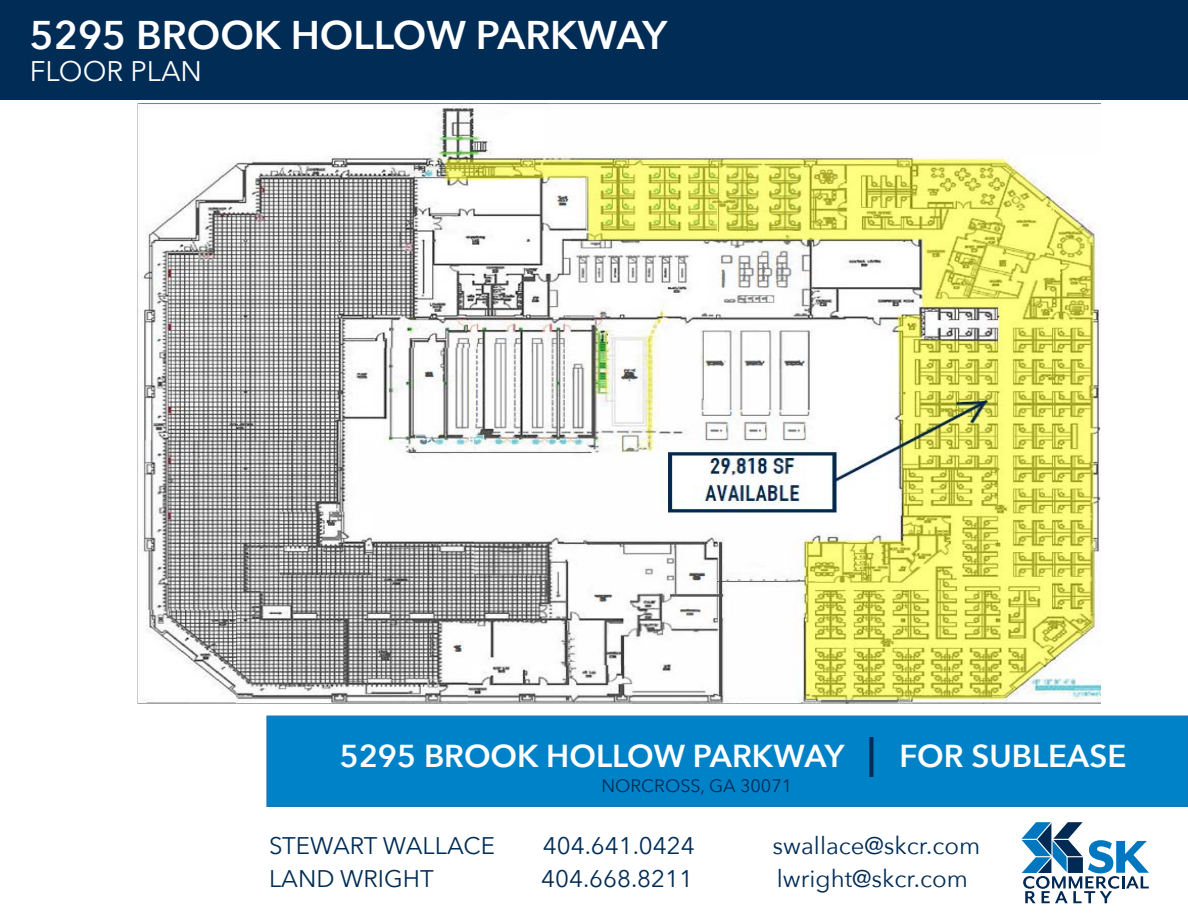
<style>
.page{position:relative;width:1188px;height:918px;background:#fff}
.page>*{position:absolute;margin:0;border:0;box-sizing:border-box;transform-origin:0 0}
.t1{font:600 39.9px "Avenir Next";color:#fff}
.t2{font:600 31.65px "Avenir Next";color:#fff}
.t3{font:28.35px "Avenir Next";color:#fff}
.t4{font:24px "Avenir Next";color:#002c55}
.t5{font:18px "Avenir Next";color:#002c55}
.s1{font-size:39.9px;color:#002c55}
</style>
<div class="page">
<div style="left:267px;top:716px;width:921px;height:90px;background:#0082c8"></div>
<div style="left:266px;top:716px;width:922px;height:91px;border:2px solid #1777bb"></div>
<div style="left:0;top:0;width:1188px;height:100px;background:#002c55"></div>
<svg style="left:1021px;top:822px;width:128px;height:81px"></svg>
<img style="left:138px;top:104px;width:962px;height:600px">
<p class="t1" style="left:30px;top:1px;width:639px">5295 BROOK HOLLOW PARKWAY</p>
<p class="t3" style="left:30px;top:47px;width:174px">FLOOR PLAN</p>
<p class="t2" style="left:340px;top:728px;width:788px">5295 BROOK HOLLOW PARKWAY <span class="s1">|</span> FOR SUBLEASE</p>
<p class="t5" style="left:601px;top:771px;width:192px">NORCROSS, GA 30071</p>
<p class="t4" style="left:269px;top:826px;width:227px">STEWART WALLACE</p>
<p class="t4" style="left:543px;top:826px;width:153px">404.641.0424</p>
<p class="t4" style="left:773px;top:826px;width:209px">swallace@skcr.com</p>
<p class="t4" style="left:269px;top:858px;width:166px">LAND WRIGHT</p>
<p class="t4" style="left:541px;top:858px;width:153px">404.668.8211</p>
<p class="t4" style="left:777px;top:858px;width:193px">lwright@skcr.com</p>
</div>
